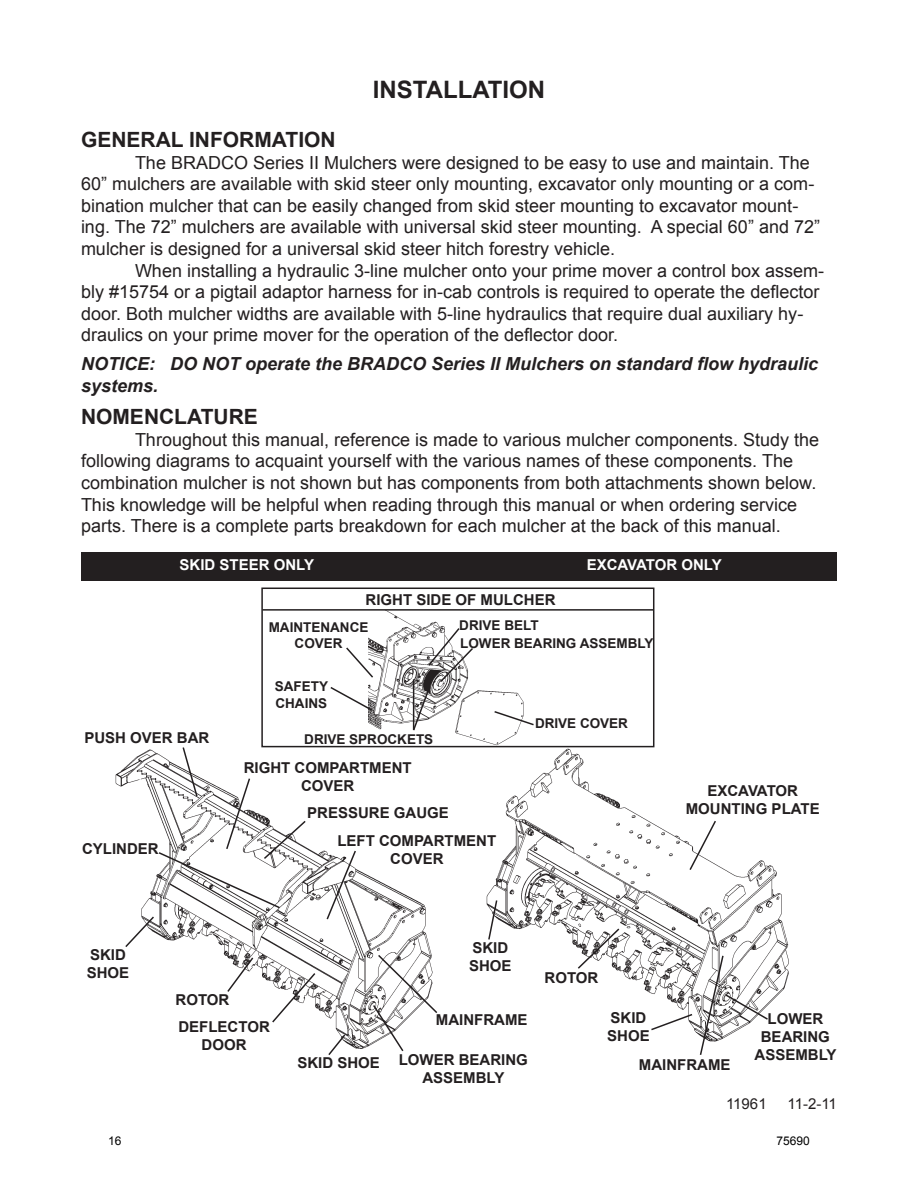
<style>
.page{position:relative;width:918px;height:1188px;background:#fff}
.page>*{position:absolute;margin:0;border:0;box-sizing:border-box;transform-origin:0 0}
.t1{font:700 24px "Arial";color:#231f20}
.Heading__2{font:700 21px "Arial";color:#231f20}
.t2{font:18px/21.6px "Arial";color:#231f20}
.Safety{font:italic 700 18px/21.6px "Arial";color:#231f20}
.Call_Outs{font:700 15px/18px "Arial";color:#231f20;text-align:center}
.Call_Outs-2{font:700 15px "Arial";color:#fff}
.t3{font:15px "Arial";letter-spacing:-.035em;color:#231f20}
.Call_Outs-3{font:700 13.5px/16.2px "Arial";color:#231f20}
.t4{font:12px "Arial";color:#000}
</style>
<div class="page">
<img style="left:368px;top:611px;width:156px;height:137px">
<div style="left:81px;top:552px;width:756px;height:28px;background:#231f20"></div>
<img style="left:115px;top:736px;width:330px;height:313px">
<svg style="left:327px;top:1033px;width:20px;height:22px"></svg>
<svg style="left:271px;top:971px;width:46px;height:53px"></svg>
<svg style="left:226px;top:956px;width:29px;height:38px"></svg>
<svg style="left:372px;top:953px;width:67px;height:99px"></svg>
<img style="left:477px;top:736px;width:312px;height:267px">
<svg style="left:688px;top:819px;width:29px;height:53px"></svg>
<svg style="left:576px;top:927px;width:45px;height:43px"></svg>
<svg style="left:650px;top:954px;width:120px;height:101px"></svg>
<svg style="left:487px;top:899px;width:11px;height:42px"></svg>
<div style="left:261px;top:588px;width:393px;height:159px;border:2px solid #231f20"></div>
<hr style="left:262px;top:609px;width:391px;height:2px;background:#231f20">
<svg style="left:124px;top:746px;width:183px;height:203px"></svg>
<svg style="left:325px;top:849px;width:32px;height:72px"></svg>
<svg style="left:330px;top:686px;width:44px;height:26px"></svg>
<svg style="left:346px;top:646px;width:29px;height:33px"></svg>
<svg style="left:412px;top:626px;width:63px;height:106px"></svg>
<svg style="left:493px;top:710px;width:41px;height:17px"></svg>
<p class="t1" style="left:373px;top:74px;width:174px">INSTALLATION</p>
<p class="Heading__2" style="left:81px;top:126px;width:256px">GENERAL INFORMATION</p>
<p class="t2" style="left:81px;top:152px;width:741px;text-indent:54px">The BRADCO Series II Mulchers were designed to be easy to use and maintain. The 60” mulchers are available with skid steer only mounting, excavator only mounting or a com&shy;bination mulcher that can be easily changed from skid steer mounting to excavator mount&shy;ing. The 72” mulchers are available with universal skid steer mounting. A special 60” and 72” mulcher is designed for a universal skid steer hitch forestry vehicle.</p>
<p class="t2" style="left:81px;top:260px;width:745px;text-indent:54px">When installing a hydraulic 3-line mulcher onto your prime mover a control box assem&shy;bly #15754 or a pigtail adaptor harness for in-cab controls is required to operate the deflector door. Both mulcher widths are available with 5-line hydraulics that require dual auxiliary hy&shy;draulics on your prime mover for the operation of the deflector door.</p>
<p class="Safety" style="left:81px;top:354px;width:739px">NOTICE: DO NOT operate the BRADCO Series II Mulchers on standard flow hydraulic systems.</p>
<p class="Heading__2" style="left:81px;top:403px;width:178px">NOMENCLATURE</p>
<p class="t2" style="left:81px;top:429px;width:740px;text-indent:54px">Throughout this manual, reference is made to various mulcher components. Study the following diagrams to acquaint yourself with the various names of these components. The combination mulcher is not shown but has components from both attachments shown below.<br>This knowledge will be helpful when reading through this manual or when ordering service parts. There is a complete parts breakdown for each mulcher at the back of this manual.</p>
<p class="Call_Outs-2" style="left:180px;top:555px;width:136px">SKID STEER ONLY</p>
<p class="Call_Outs-2" style="left:587px;top:555px;width:137px">EXCAVATOR ONLY</p>
<p class="Call_Outs" style="left:366px;top:591px;width:192px">RIGHT SIDE OF MULCHER</p>
<p class="Call_Outs" style="left:84px;top:729px;width:127px">PUSH OVER BAR</p>
<p class="Call_Outs" style="left:82px;top:841px;width:78px">CYLINDER</p>
<p class="Call_Outs" style="left:87px;top:946px;width:44px;text-align:left">SKID<br>SHOE</p>
<p class="Call_Outs-3" style="left:269px;top:620px;width:101px;text-align:center">MAINTENANCE<br>COVER</p>
<p class="Call_Outs-3" style="left:459px;top:617px;width:81px">DRIVE BELT</p>
<p class="Call_Outs-3" style="left:460px;top:636px;width:195px">LOWER BEARING ASSEMBLY</p>
<p class="Call_Outs-3" style="left:275px;top:679px;width:55px">SAFETY<br>CHAINS</p>
<p class="Call_Outs-3" style="left:304px;top:732px;width:131px">DRIVE SPROCKETS</p>
<p class="Call_Outs" style="left:244px;top:760px;width:170px">RIGHT COMPARTMENT<br>COVER</p>
<p class="Call_Outs" style="left:307px;top:804px;width:143px">PRESSURE GAUGE</p>
<p class="Call_Outs-3" style="left:535px;top:716px;width:95px">DRIVE COVER</p>
<p class="Call_Outs" style="left:337px;top:832px;width:160px">LEFT COMPARTMENT<br>COVER</p>
<p class="Call_Outs" style="left:469px;top:939px;width:44px;text-align:left">SKID<br>SHOE</p>
<p class="Call_Outs" style="left:545px;top:969px;width:55px">ROTOR</p>
<p class="Call_Outs" style="left:686px;top:782px;width:135px">EXCAVATOR<br>MOUNTING PLATE</p>
<p class="Call_Outs" style="left:176px;top:991px;width:55px">ROTOR</p>
<p class="Call_Outs" style="left:178px;top:1018px;width:93px">DEFLECTOR<br>DOOR</p>
<p class="Call_Outs" style="left:436px;top:1011px;width:93px">MAINFRAME</p>
<p class="Call_Outs" style="left:297px;top:1054px;width:84px">SKID SHOE</p>
<p class="Call_Outs" style="left:399px;top:1051px;width:131px">LOWER BEARING</p>
<p class="Call_Outs" style="left:422px;top:1069px;width:83px">ASSEMBLY</p>
<p class="Call_Outs" style="left:607px;top:1009px;width:44px;text-align:left">SKID<br>SHOE</p>
<p class="Call_Outs" style="left:639px;top:1056px;width:93px">MAINFRAME</p>
<p class="Call_Outs" style="left:761px;top:1010px;width:71px">LOWER<br>BEARING</p>
<p class="Call_Outs" style="left:755px;top:1046px;width:83px">ASSEMBLY</p>
<p class="t3" style="left:726px;top:1094px;width:42px">11961</p>
<p class="t3" style="left:788px;top:1094px;width:51px">11-2-11</p>
<p class="t4" style="left:108px;top:1133px;width:15px">16</p>
<p class="t4" style="left:777px;top:1133px;width:35px">75690</p>
</div>
